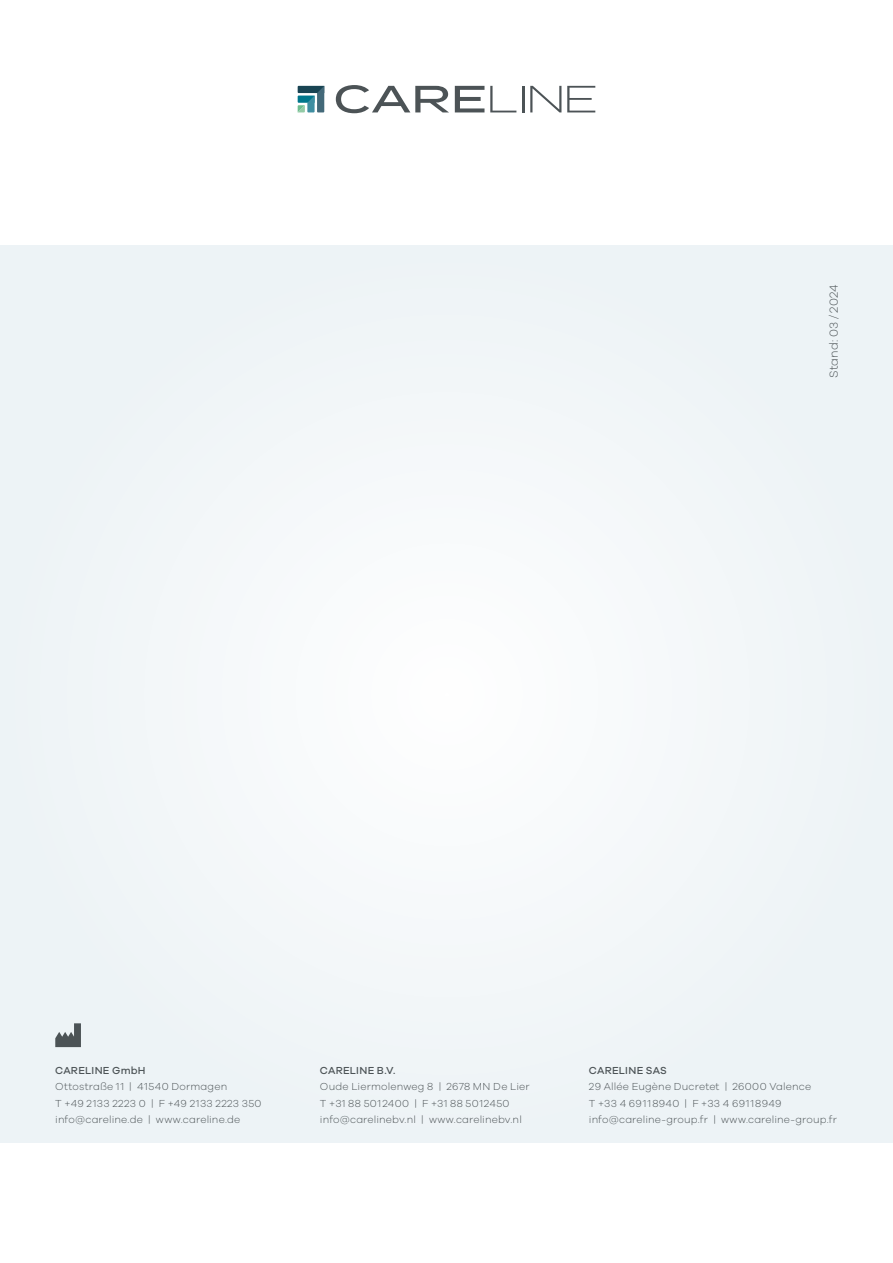
<style>
.page{position:relative;width:893px;height:1263px;background:#fff}
.page>*{position:absolute;margin:0;border:0;box-sizing:border-box;transform-origin:0 0}
.t1{font:300 12px "Galano";letter-spacing:.015em;color:#4c5356}
.t2{font:300 10.5px/16.5px "Galano";letter-spacing:.015em;color:#4c5356}
.t3{font:500 10.5px "Galano";letter-spacing:.025em;color:#4c5356}
</style>
<div class="page">
<div style="left:0;top:246px;width:893px;height:897px;background:#edf3f6"></div>
<svg style="left:336px;top:85px;width:113px;height:28px"></svg>
<svg style="left:455px;top:86px;width:29px;height:26px"></svg>
<svg style="left:490px;top:86px;width:26px;height:26px"></svg>
<hr style="left:522px;top:86px;width:2px;height:26px;background:#4c5356">
<svg style="left:530px;top:86px;width:31px;height:26px"></svg>
<svg style="left:567px;top:86px;width:28px;height:26px"></svg>
<svg style="left:298px;top:86px;width:26px;height:26px"></svg>
<svg style="left:55px;top:1023px;width:26px;height:24px"></svg>
<p class="t1" style="left:826px;top:378px;width:95px;rotate:-90deg">Stand: 03 / 2024</p>
<p class="t3" style="left:55px;top:1064px;width:92px">CARELINE GmbH</p>
<p class="t2" style="left:55px;top:1078px;width:208px">Ottostraße 11 | 41540 Dormagen<br>T +49 2133 2223 0 | F +49 2133 2223 350 info@careline.de | www.careline.de</p>
<p class="t3" style="left:320px;top:1064px;width:77px">CARELINE B.V.</p>
<p class="t2" style="left:320px;top:1078px;width:211px">Oude Liermolenweg 8 | 2678 MN De Lier<br>T +31 88 5012400 | F +31 88 5012450 info@carelinebv.nl | www.carelinebv.nl</p>
<p class="t3" style="left:589px;top:1064px;width:79px">CARELINE SAS</p>
<p class="t2" style="left:589px;top:1078px;width:250px">29 Allée Eugène Ducretet | 26000 Valence<br>T +33 4 69118940 | F +33 4 69118949 info@careline-group.fr | www.careline-group.fr</p>
</div>
